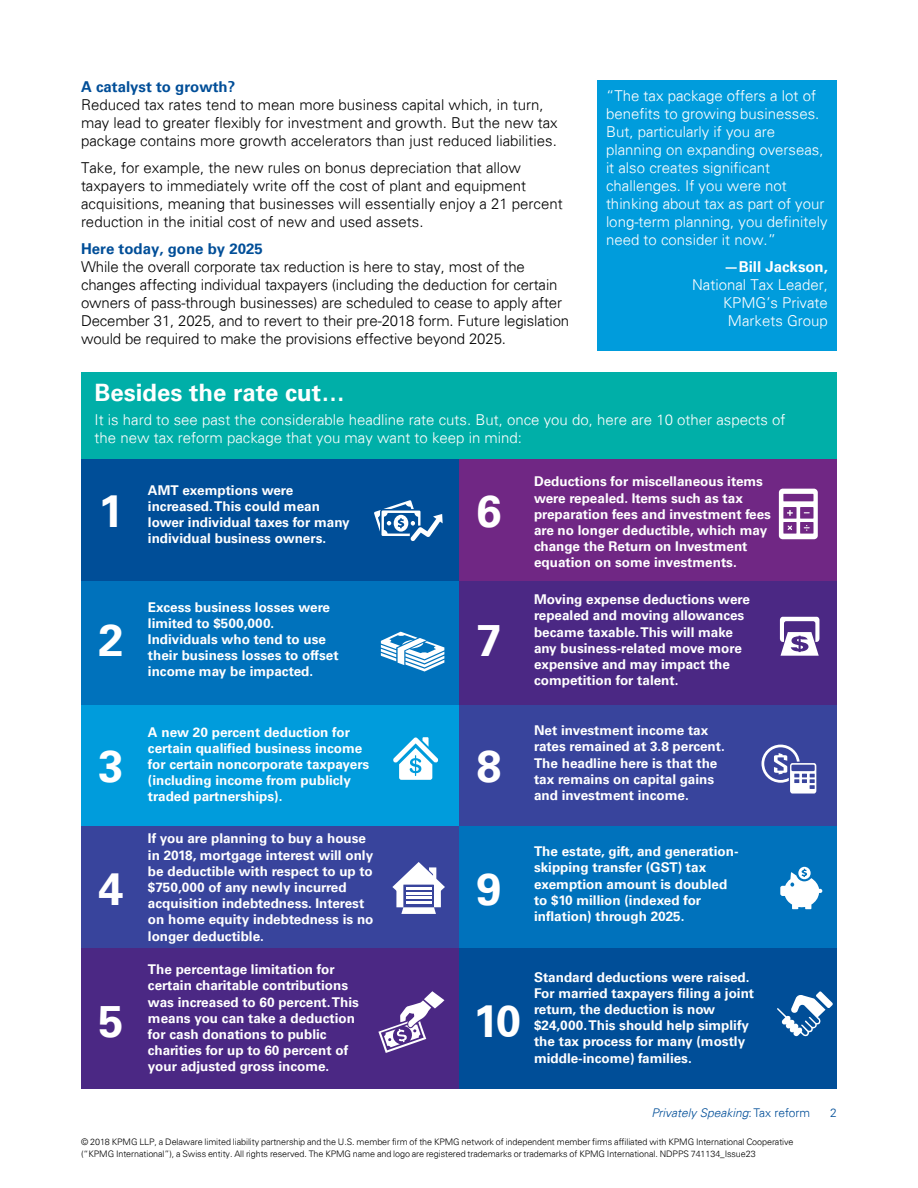
<style>
.page{position:relative;width:918px;height:1188px;background:#fff}
.page>*{position:absolute;margin:0;border:0;box-sizing:border-box;transform-origin:0 0}
.t1{font:700 45px "Univers 65";color:#fff}
.t2{font:700 24px "Univers 65";color:#fff}
.t3{font:300 15px/18px "Univers 45";color:#000}
.t4{font:300 15px/18px "Univers 45";color:#fff}
.t5{font:700 15px "Univers 65";color:#004e98}
.t6{font:700 15px "Univers 65";color:#fff}
.t7{font:700 13.5px/16.2px "Univers 65";color:#fff}
.t8{font:italic 300 12px "Univers 45";color:#004e98}
.t9{font:300 12px "Univers 45";color:#004e98}
.t10{font:300 9px/12px "Univers 45";letter-spacing:-.01em;color:#000}
.s1{font-style:normal}
</style>
<div class="page">
<div style="left:597px;top:81px;width:240px;height:270px;background:#009cdc"></div>
<div style="left:81px;top:372px;width:756px;height:87px;background:#00afa8"></div>
<div style="left:81px;top:459px;width:378px;height:124px;background:#004e98"></div>
<div style="left:81px;top:704px;width:378px;height:123px;background:#009cdc"></div>
<div style="left:81px;top:826px;width:378px;height:124px;background:#38449c"></div>
<div style="left:81px;top:948px;width:378px;height:141px;background:#4b2884"></div>
<div style="left:81px;top:582px;width:378px;height:123px;background:#0072bc"></div>
<div style="left:459px;top:459px;width:378px;height:124px;background:#702784"></div>
<div style="left:459px;top:704px;width:378px;height:123px;background:#38449c"></div>
<div style="left:459px;top:826px;width:378px;height:124px;background:#0072bc"></div>
<div style="left:459px;top:948px;width:378px;height:141px;background:#004e98"></div>
<div style="left:459px;top:582px;width:378px;height:123px;background:#4b2884"></div>
<svg style="left:777px;top:991px;width:56px;height:45px"></svg>
<svg style="left:374px;top:500px;width:69px;height:41px"></svg>
<svg style="left:780px;top:867px;width:42px;height:42px"></svg>
<svg style="left:378px;top:991px;width:66px;height:62px"></svg>
<svg style="left:780px;top:617px;width:39px;height:39px"></svg>
<svg style="left:381px;top:632px;width:63px;height:40px"></svg>
<svg style="left:393px;top:737px;width:45px;height:43px"></svg>
<svg style="left:392px;top:862px;width:53px;height:52px"></svg>
<hr style="left:406px;top:888px;width:25px;height:2px;background:#fff">
<hr style="left:406px;top:892px;width:25px;height:3px;background:#fff">
<hr style="left:406px;top:897px;width:25px;height:2px;background:#fff">
<hr style="left:406px;top:901px;width:25px;height:3px;background:#fff">
<svg style="left:779px;top:489px;width:39px;height:50px"></svg>
<svg style="left:762px;top:745px;width:54px;height:49px"></svg>
<p class="t5" style="left:81px;top:78px;width:156px">A catalyst to growth?</p>
<p class="t3" style="left:81px;top:96px;width:478px">Reduced tax rates tend to mean more business capital which, in turn, may lead to greater flexibly for investment and growth. But the new tax package contains more growth accelerators than just reduced liabilities.</p>
<p class="t3" style="left:81px;top:159px;width:483px">Take, for example, the new rules on bonus depreciation that allow taxpayers to immediately write off the cost of plant and equipment acquisitions, meaning that businesses will essentially enjoy a 21 percent reduction in the initial cost of new and used assets.</p>
<p class="t5" style="left:81px;top:240px;width:183px">Here today, gone by 2025</p>
<p class="t3" style="left:81px;top:258px;width:490px">While the overall corporate tax reduction is here to stay, most of the changes affecting individual taxpayers (including the deduction for certain owners of pass-through businesses) are scheduled to cease to apply after December 31, 2025, and to revert to their pre-2018 form. Future legislation would be required to make the provisions effective beyond 2025.</p>
<p class="t4" style="left:606px;top:87px;width:223px">“The tax package offers a lot of benefits to growing businesses.<br>But, particularly if you are planning on expanding overseas, it also creates significant challenges. If you were not thinking about tax as part of your long-term planning, you definitely need to consider it now.”</p>
<p class="t6" style="left:724px;top:258px;width:106px">—Bill Jackson,</p>
<p class="t4" style="left:692px;top:276px;width:137px;text-align:right">National Tax Leader,<br>KPMG’s Private<br>Markets Group</p>
<h2 class="t2" style="left:94px;top:379px;width:252px">Besides the rate cut…</h2>
<p class="t4" style="left:94px;top:411px;width:693px">It is hard to see past the considerable headline rate cuts. But, once you do, here are 10 other aspects of the new tax reform package that you may want to keep in mind:</p>
<h1 class="t1" style="left:99px;top:485px;width:27px">1</h1>
<p class="t7" style="left:148px;top:482px;width:203px">AMT exemptions were increased. This could mean lower individual taxes for many individual business owners.</p>
<h1 class="t1" style="left:477px;top:485px;width:27px">6</h1>
<p class="t7" style="left:534px;top:474px;width:239px">Deductions for miscellaneous items were repealed. Items such as tax preparation fees and investment fees are no longer deductible, which may change the Return on Investment equation on some investments.</p>
<h1 class="t1" style="left:99px;top:614px;width:27px">2</h1>
<h1 class="t1" style="left:99px;top:740px;width:27px">3</h1>
<h1 class="t1" style="left:99px;top:863px;width:27px">4</h1>
<h1 class="t1" style="left:99px;top:995px;width:27px">5</h1>
<p class="t7" style="left:148px;top:599px;width:192px">Excess business losses were limited to $500,000.<br>Individuals who tend to use their business losses to offset income may be impacted.</p>
<p class="t7" style="left:148px;top:724px;width:223px">A new 20 percent deduction for certain qualified business income for certain noncorporate taxpayers (including income from publicly traded partnerships).</p>
<p class="t7" style="left:148px;top:831px;width:227px">If you are planning to buy a house in 2018, mortgage interest will only be deductible with respect to up to $750,000 of any newly incurred acquisition indebtedness. Interest on home equity indebtedness is no longer deductible.</p>
<p class="t7" style="left:148px;top:961px;width:212px">The percentage limitation for certain charitable contributions was increased to 60 percent. This means you can take a deduction for cash donations to public charities for up to 60 percent of your adjusted gross income.</p>
<h1 class="t1" style="left:477px;top:614px;width:27px">7</h1>
<h1 class="t1" style="left:477px;top:740px;width:27px">8</h1>
<h1 class="t1" style="left:477px;top:863px;width:27px">9</h1>
<p class="t7" style="left:534px;top:591px;width:217px">Moving expense deductions were repealed and moving allowances became taxable. This will make any business-related move more expensive and may impact the competition for talent.</p>
<p class="t7" style="left:534px;top:722px;width:192px">Net investment income tax rates remained at 3.8 percent.<br>The headline here is that the tax remains on capital gains and investment income.</p>
<p class="t7" style="left:534px;top:843px;width:206px">The estate, gift, and generation&shy;skipping transfer (GST) tax exemption amount is doubled to $10 million (indexed for inflation) through 2025.</p>
<h1 class="t1" style="left:473px;top:995px;width:49px">10</h1>
<p class="t7" style="left:534px;top:969px;width:222px">Standard deductions were raised.<br>For married taxpayers filing a joint return, the deduction is now $24,000. This should help simplify the tax process for many (mostly middle-income) families.</p>
<p class="t8" style="left:652px;top:1105px;width:160px">Privately Speaking<span class="s1">: Tax reform</span></p>
<p class="t9" style="left:830px;top:1105px;width:8px">2</p>
<p class="t10" style="left:81px;top:1136px;width:714px">© 2018 KPMG LLP, a Delaware limited liability partnership and the U.S. member firm of the KPMG network of independent member firms affiliated with KPMG International Cooperative (“KPMG International”), a Swiss entity. All rights reserved. The KPMG name and logo are registered trademarks or trademarks of KPMG International. NDPPS 741134_Issue23</p>
</div>
